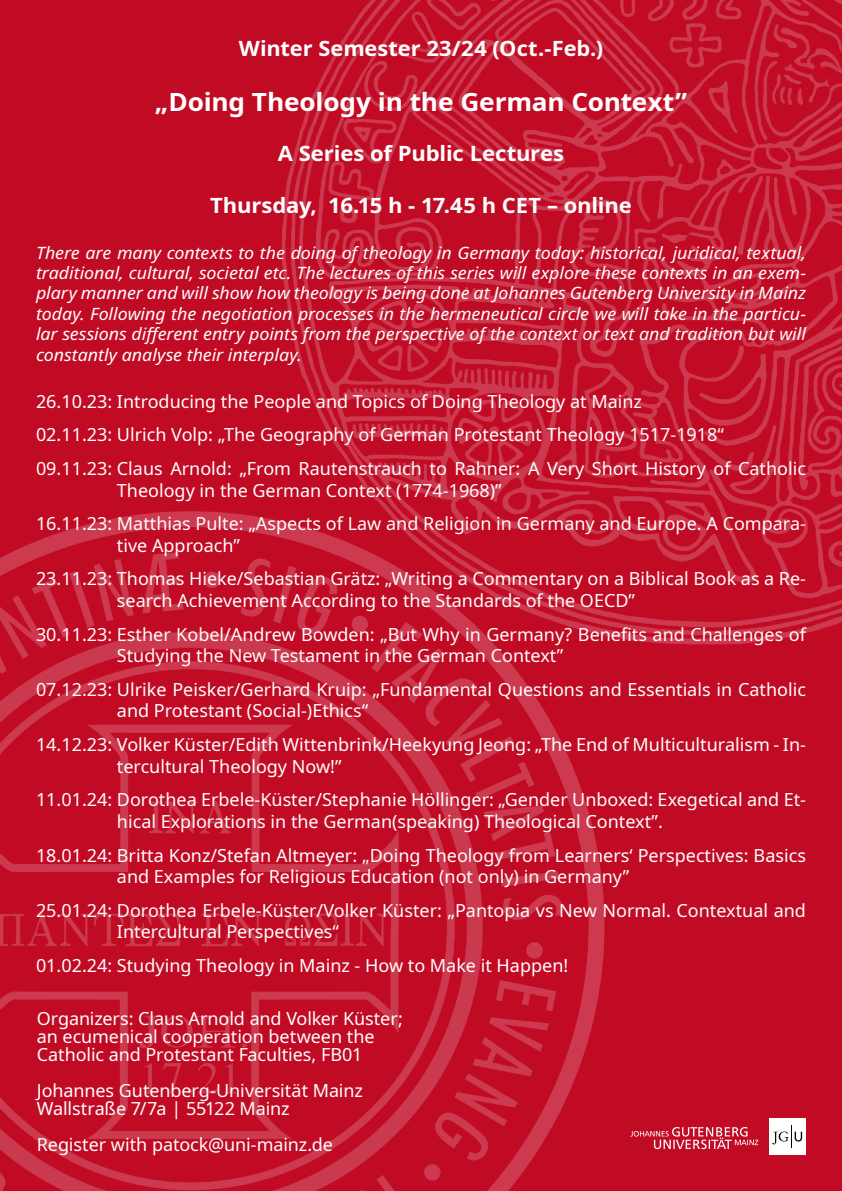
<style>
.page{position:relative;width:842px;height:1191px;background:#c10b25}
.page>*{position:absolute;margin:0;border:0;box-sizing:border-box;transform-origin:0 0}
.t1{font:700 25px "Noto Sans";letter-spacing:-.01em;color:#fff;scale:1.05 1}
.t2{font:700 21px "Noto Sans";letter-spacing:-.005em;color:#fff;scale:1.05 1}
.t3{font:700 21px "Noto Sans";letter-spacing:-.005em;color:#fff;scale:1.04 1}
.t4{font:18px/33.6px "Noto Sans";color:#fff}
.t5{font:italic 17px/20.4px "Noto Sans";letter-spacing:-.005em;color:#fff;text-align:justify;scale:1.05 1}
</style>
<div class="page">
<img style="left:276px;top:0;width:566px;height:645px">
<svg style="left:663px;top:1127px;width:95px;height:22px"></svg>
<div style="left:769px;top:1118px;width:37px;height:37px;background:#fff"></div>
<svg style="left:772px;top:1125px;width:30px;height:22px"></svg>
<img style="left:0;top:506px;width:663px;height:685px">
<p class="t3" style="left:239px;top:33px;width:352px">Winter Semester 23/24 (Oct.-Feb.)</p>
<h1 class="t1" style="left:155px;top:84px;width:508px">„Doing Theology in the German Context”</h1>
<p class="t2" style="left:278px;top:139px;width:274px">A Series of Public Lectures</p>
<p class="t2" style="left:210px;top:190px;width:403px">Thursday, 16.15 h - 17.45 h CET – online</p>
<p class="t5" style="left:36px;top:242px;width:735px">There are many contexts to the doing of theology in Germany today: historical, juridical, textual, traditional, cultural, societal etc. The lectures of this series will explore these contexts in an exem&shy;plary manner and will show how theology is being done at Johannes Gutenberg University in Mainz today. Following the negotiation processes in the hermeneutical circle we will take in the particu&shy;lar sessions different entry points from the perspective of the context or text and tradition but will constantly analyse their interplay.</p>
<p class="t4" style="left:36px;top:385px;width:771px">26.10.23: Introducing the People and Topics of Doing Theology at Mainz<br>02.11.23: Ulrich Volp: „The Geography of German Protestant Theology 1517-1918“<br>09.11.23: Claus Arnold: „From Rautenstrauch to Rahner: A Very Short History of Catholic</p>
<p class="t4" style="left:36px;top:473px;width:771px;text-indent:81px">Theology in the German Context (1774-1968)”<br>16.11.23: Matthias Pulte: „Aspects of Law and Religion in Germany and Europe. A Compara-</p>
<p class="t4" style="left:36px;top:529px;width:771px;text-indent:81px">tive Approach”<br>23.11.23: Thomas Hieke/Sebastian Grätz: „Writing a Commentary on a Biblical Book as a Re-</p>
<p class="t4" style="left:36px;top:584px;width:771px;text-indent:81px">search Achievement According to the Standards of the OECD”<br>30.11.23: Esther Kobel/Andrew Bowden: „But Why in Germany? Benefits and Challenges of</p>
<p class="t4" style="left:36px;top:639px;width:771px;text-indent:81px">Studying the New Testament in the German Context”<br>07.12.23: Ulrike Peisker/Gerhard Kruip: „Fundamental Questions and Essentials in Catholic</p>
<p class="t4" style="left:36px;top:694px;width:771px;text-indent:81px">and Protestant (Social-)Ethics“<br>14.12.23: Volker Küster/Edith Wittenbrink/Heekyung Jeong: „The End of Multiculturalism - In-</p>
<p class="t4" style="left:36px;top:750px;width:771px;text-indent:81px">tercultural Theology Now!”<br>11.01.24: Dorothea Erbele-Küster/Stephanie Höllinger: „Gender Unboxed: Exegetical and Et-</p>
<p class="t4" style="left:36px;top:805px;width:771px;text-indent:81px">hical Explorations in the German(speaking) Theological Context”.<br>18.01.24: Britta Konz/Stefan Altmeyer: „Doing Theology from Learners‘ Perspectives: Basics</p>
<p class="t4" style="left:36px;top:860px;width:771px;text-indent:81px">and Examples for Religious Education (not only) in Germany”<br>25.01.24: Dorothea Erbele-Küster/Volker Küster: „Pantopia vs New Normal. Contextual and</p>
<p class="t4" style="left:36px;top:915px;width:534px;text-indent:81px">Intercultural Perspectives“<br>01.02.24: Studying Theology in Mainz - How to Make it Happen!</p>
<p class="t4" style="left:37px;top:1009px;width:367px;line-height:18px">Organizers: Claus Arnold and Volker Küster; an ecumenical cooperation between the<br>Catholic and Protestant Faculties, FB01</p>
<p class="t4" style="left:37px;top:1081px;width:327px;line-height:18px">Johannes Gutenberg-Universität Mainz<br>Wallstraße 7/7a | 55122 Mainz</p>
<p class="t4" style="left:37px;top:1127px;width:298px">Register with patock@uni-mainz.de</p>
</div>
